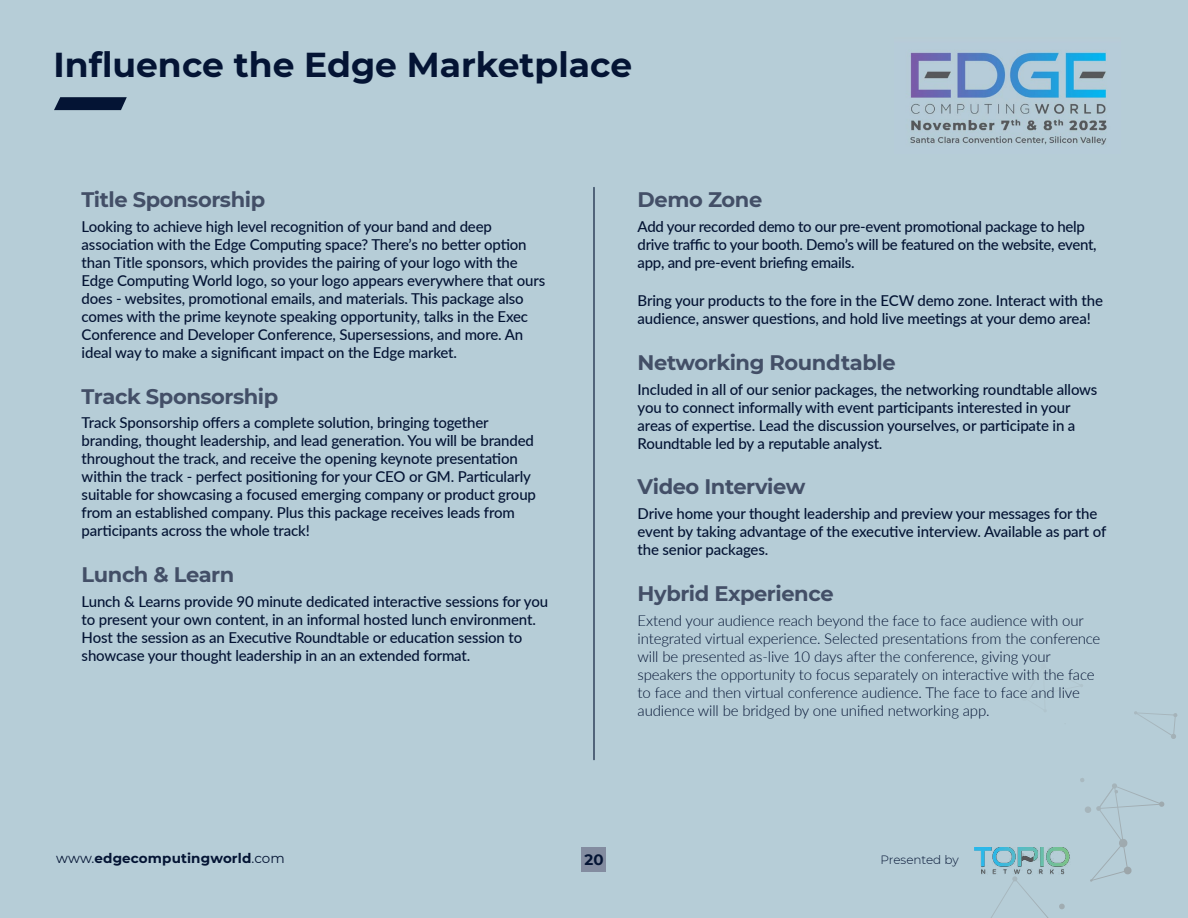
<style>
.page{position:relative;width:1188px;height:918px;background:#b6cdd7}
.page>*{position:absolute;margin:0;border:0;box-sizing:border-box;transform-origin:0 0}
.t1{font:700 34.5px "Montserrat";color:#041434}
.t2{font:700 21px "Montserrat";letter-spacing:-.02em;color:#434f67}
.t3{font:500 15px/18px "Lato";letter-spacing:-.01em;color:#041434}
.t4{font:300 15px/18px "Lato";letter-spacing:-.01em;color:#041434}
.t5{font:700 15px "Montserrat";color:#041434}
.t6{font:700 13.5px "Montserrat";letter-spacing:.01em;color:#041434}
.t7{font:300 12px "Montserrat";color:#041434}
.s1{font-weight:400}
</style>
<div class="page">
<img style="left:974px;top:848px;width:96px;height:27px">
<div style="left:582px;top:847px;width:24px;height:25px;background:#838ca0"></div>
<hr style="left:593px;top:187px;width:2px;height:573px;background:#041434">
<svg style="left:54px;top:97px;width:73px;height:13px"></svg>
<img style="left:910px;top:52px;width:197px;height:93px">
<svg style="left:1080px;top:778px;width:85px;height:104px"></svg>
<svg style="left:991px;top:876px;width:74px;height:42px"></svg>
<svg style="left:1134px;top:711px;width:44px;height:28px"></svg>
<p class="t1" style="left:54px;top:40px;width:580px">Influence the Edge Marketplace</p>
<p class="t2" style="left:82px;top:185px;width:185px">Title Sponsorship</p>
<p class="t3" style="left:82px;top:217px;width:465px">Looking to achieve high level recognition of your band and deep association with the Edge Computing space? There’s no better option than Title sponsors, which provides the pairing of your logo with the Edge Computing World logo, so your logo appears everywhere that ours does - websites, promotional emails, and materials. This package also comes with the prime keynote speaking opportunity, talks in the Exec Conference and Developer Conference, Supersessions, and more. An ideal way to make a significant impact on the Edge market.</p>
<p class="t2" style="left:82px;top:381px;width:198px">Track Sponsorship</p>
<p class="t3" style="left:82px;top:413px;width:456px">Track Sponsorship offers a complete solution, bringing together branding, thought leadership, and lead generation. You will be branded throughout the track, and receive the opening keynote presentation within the track - perfect positioning for your CEO or GM. Particularly suitable for showcasing a focused emerging company or product group from an established company. Plus this package receives leads from participants across the whole track!</p>
<p class="t2" style="left:82px;top:560px;width:154px">Lunch &amp; Learn</p>
<p class="t3" style="left:82px;top:592px;width:468px">Lunch &amp; Learns provide 90 minute dedicated interactive sessions for you to present your own content, in an informal hosted lunch environment.<br>Host the session as an Executive Roundtable or education session to showcase your thought leadership in an an extended format.</p>
<p class="t2" style="left:638px;top:185px;width:126px">Demo Zone</p>
<p class="t3" style="left:638px;top:217px;width:461px">Add your recorded demo to our pre-event promotional package to help drive traffic to your booth. Demo’s will be featured on the website, event, app, and pre-event briefing emails.</p>
<p class="t3" style="left:638px;top:291px;width:467px">Bring your products to the fore in the ECW demo zone. Interact with the audience, answer questions, and hold live meetings at your demo area!</p>
<p class="t2" style="left:638px;top:347px;width:259px">Networking Roundtable</p>
<p class="t3" style="left:638px;top:380px;width:461px">Included in all of our senior packages, the networking roundtable allows you to connect informally with event participants interested in your areas of expertise. Lead the discussion yourselves, or participate in a Roundtable led by a reputable analyst.</p>
<p class="t2" style="left:638px;top:472px;width:169px">Video Interview</p>
<p class="t3" style="left:638px;top:504px;width:470px">Drive home your thought leadership and preview your messages for the event by taking advantage of the executive interview. Available as part of the senior packages.</p>
<p class="t2" style="left:638px;top:578px;width:197px">Hybrid Experience</p>
<p class="t4" style="left:638px;top:611px;width:464px">Extend your audience reach beyond the face to face audience with our integrated virtual experience. Selected presentations from the conference will be presented as-live 10 days after the conference, giving your speakers the opportunity to focus separately on interactive with the face to face and then virtual conference audience. The face to face and live audience will be bridged by one unified networking app.</p>
<p class="t6" style="left:56px;top:849px;width:230px"><span class="s1">www.</span>edgecomputingworld<span class="s1">.com</span></p>
<p class="t5" style="left:584px;top:849px;width:21px">20</p>
<p class="t7" style="left:881px;top:851px;width:80px">Presented by</p>
</div>
